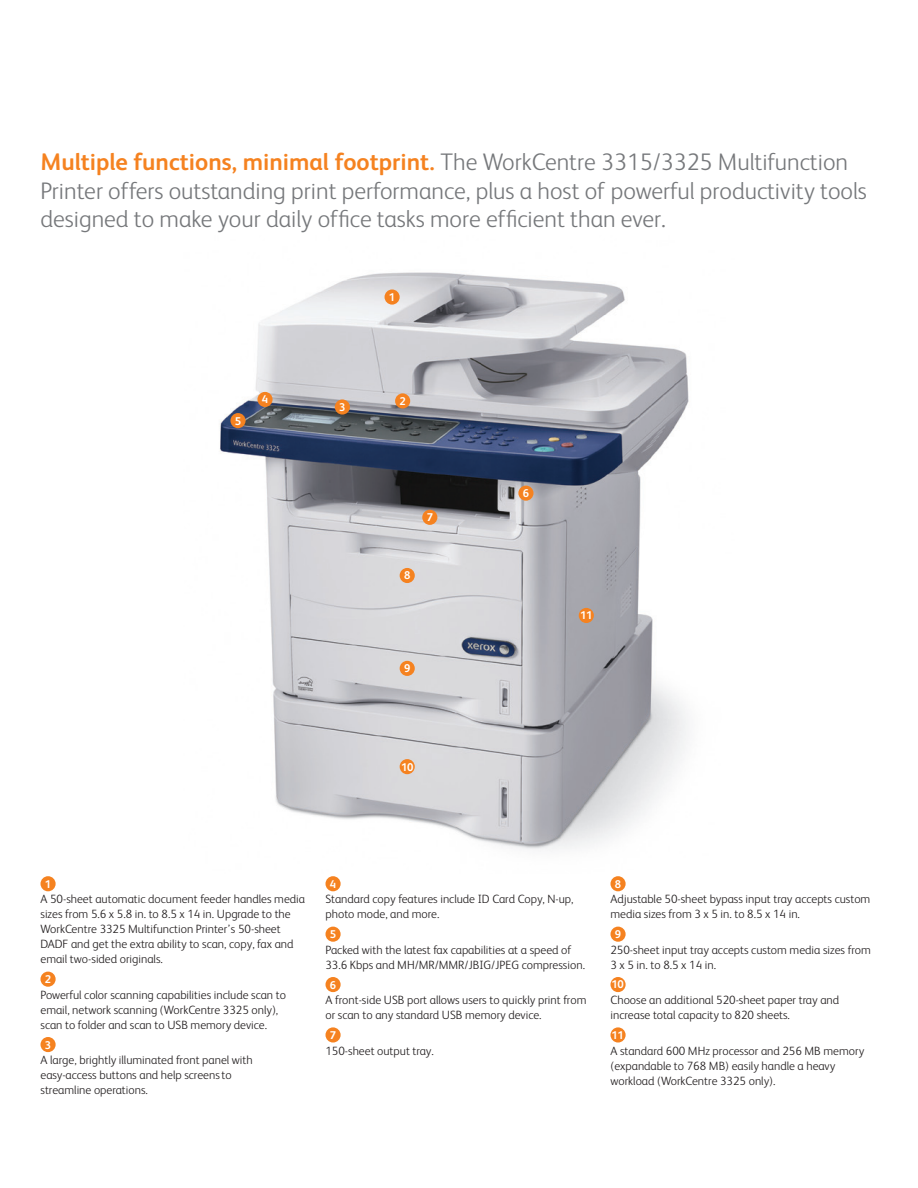
<style>
.page{position:relative;width:918px;height:1188px;background:#fff}
.page>*{position:absolute;margin:0;border:0;box-sizing:border-box;transform-origin:0 0}
.t1{font:300 24px/28.5px "Xerox Sans";color:#76787b}
.t2{font:300 12px/15px "Xerox Sans";color:#231f20}
.t3{font:700 11.25px "Xerox Sans";letter-spacing:-.02em;color:#fff}
.s1{font-weight:700;color:#f58220}
</style>
<div class="page">
<img style="left:220px;top:272px;width:469px;height:578px">
<div style="left:385px;top:289px;width:15px;height:16px;background:#f58220;border-radius:50%"></div>
<div style="left:400px;top:568px;width:15px;height:15px;background:#f58220;border-radius:50%"></div>
<div style="left:400px;top:661px;width:15px;height:15px;background:#f58220;border-radius:50%"></div>
<div style="left:400px;top:759px;width:15px;height:15px;background:#f58220;border-radius:50%"></div>
<div style="left:579px;top:608px;width:15px;height:15px;background:#f58220;border-radius:50%"></div>
<div style="left:335px;top:399px;width:15px;height:16px;background:#f58220;border-radius:50%"></div>
<div style="left:422px;top:510px;width:15px;height:15px;background:#f58220;border-radius:50%"></div>
<div style="left:395px;top:393px;width:15px;height:16px;background:#f58220;border-radius:50%"></div>
<div style="left:257px;top:392px;width:16px;height:15px;background:#f58220;border-radius:50%"></div>
<div style="left:230px;top:413px;width:16px;height:15px;background:#f58220;border-radius:50%"></div>
<div style="left:518px;top:486px;width:16px;height:15px;background:#f58220;border-radius:50%"></div>
<div style="left:41px;top:876px;width:15px;height:15px;background:#f58220;border-radius:50%"></div>
<div style="left:41px;top:972px;width:15px;height:15px;background:#f58220;border-radius:50%"></div>
<div style="left:41px;top:1037px;width:15px;height:15px;background:#f58220;border-radius:50%"></div>
<div style="left:325px;top:876px;width:16px;height:15px;background:#f58220;border-radius:50%"></div>
<div style="left:325px;top:927px;width:16px;height:15px;background:#f58220;border-radius:50%"></div>
<div style="left:325px;top:977px;width:16px;height:15px;background:#f58220;border-radius:50%"></div>
<svg style="left:325px;top:1027px;width:16px;height:16px"></svg>
<div style="left:611px;top:876px;width:15px;height:15px;background:#f58220;border-radius:50%"></div>
<div style="left:611px;top:927px;width:15px;height:15px;background:#f58220;border-radius:50%"></div>
<div style="left:611px;top:977px;width:15px;height:15px;background:#f58220;border-radius:50%"></div>
<div style="left:611px;top:1027px;width:15px;height:16px;background:#f58220;border-radius:50%"></div>
<p class="t1" style="left:40px;top:147px;width:828px"><span class="s1">Multiple functions, minimal footprint.</span> The WorkCentre 3315/3325 Multifunction<br>Printer offers outstanding print performance, plus a host of powerful productivity tools designed to make your daily office tasks more efficient than ever.</p>
<p class="t3" style="left:389px;top:289px;width:8px">1</p>
<p class="t3" style="left:235px;top:413px;width:8px">5</p>
<p class="t3" style="left:262px;top:392px;width:8px">4</p>
<p class="t3" style="left:400px;top:393px;width:8px">2</p>
<p class="t3" style="left:339px;top:399px;width:8px">3</p>
<p class="t3" style="left:427px;top:510px;width:8px">7</p>
<p class="t3" style="left:404px;top:568px;width:8px">8</p>
<p class="t3" style="left:404px;top:661px;width:8px">9</p>
<p class="t3" style="left:401px;top:759px;width:14px">10</p>
<p class="t3" style="left:523px;top:486px;width:8px">6</p>
<p class="t3" style="left:580px;top:608px;width:14px">11</p>
<p class="t3" style="left:45px;top:876px;width:8px">1</p>
<p class="t2" style="left:40px;top:891px;width:266px">A 50-sheet automatic document feeder handles media sizes from 5.6 x 5.8 in. to 8.5 x 14 in. Upgrade to the WorkCentre 3325 Multifunction Printer’s 50-sheet DADF and get the extra ability to scan, copy, fax and email two-sided originals.</p>
<p class="t3" style="left:45px;top:972px;width:8px">2</p>
<p class="t2" style="left:40px;top:987px;width:247px">Powerful color scanning capabilities include scan to email, network scanning (WorkCentre 3325 only), scan to folder and scan to USB memory device.</p>
<p class="t3" style="left:45px;top:1037px;width:8px">3</p>
<p class="t2" style="left:40px;top:1052px;width:214px">A large, brightly illuminated front panel with easy-access buttons and help screensto streamline operations.</p>
<p class="t3" style="left:330px;top:876px;width:8px">4</p>
<p class="t2" style="left:326px;top:891px;width:250px">Standard copy features include ID Card Copy, N-up, photo mode, and more.</p>
<p class="t3" style="left:330px;top:927px;width:8px">5</p>
<p class="t2" style="left:326px;top:942px;width:261px">Packed with the latest fax capabilities at a speed of<br>33.6 Kbps and MH/MR/MMR/JBIG/JPEG compression.</p>
<p class="t3" style="left:330px;top:977px;width:8px">6</p>
<p class="t2" style="left:326px;top:992px;width:262px">A front-side USB port allows users to quickly print from or scan to any standard USB memory device.</p>
<p class="t3" style="left:330px;top:1027px;width:8px">7</p>
<p class="t2" style="left:326px;top:1042px;width:110px">150-sheet output tray.</p>
<p class="t3" style="left:615px;top:876px;width:8px">8</p>
<p class="t2" style="left:610px;top:891px;width:261px">Adjustable 50-sheet bypass input tray accepts custom media sizes from 3 x 5 in. to 8.5 x 14 in.</p>
<p class="t3" style="left:615px;top:927px;width:8px">9</p>
<p class="t2" style="left:610px;top:942px;width:262px">250-sheet input tray accepts custom media sizes from<br>3 x 5 in. to 8.5 x 14 in.</p>
<p class="t3" style="left:611px;top:977px;width:14px">10</p>
<p class="t2" style="left:610px;top:992px;width:230px">Choose an additional 520-sheet paper tray and increase total capacity to 820 sheets.</p>
<p class="t3" style="left:612px;top:1027px;width:14px">11</p>
<p class="t2" style="left:610px;top:1042px;width:255px">A standard 600 MHz processor and 256 MB memory (expandable to 768 MB) easily handle a heavy workload (WorkCentre 3325 only).</p>
</div>
